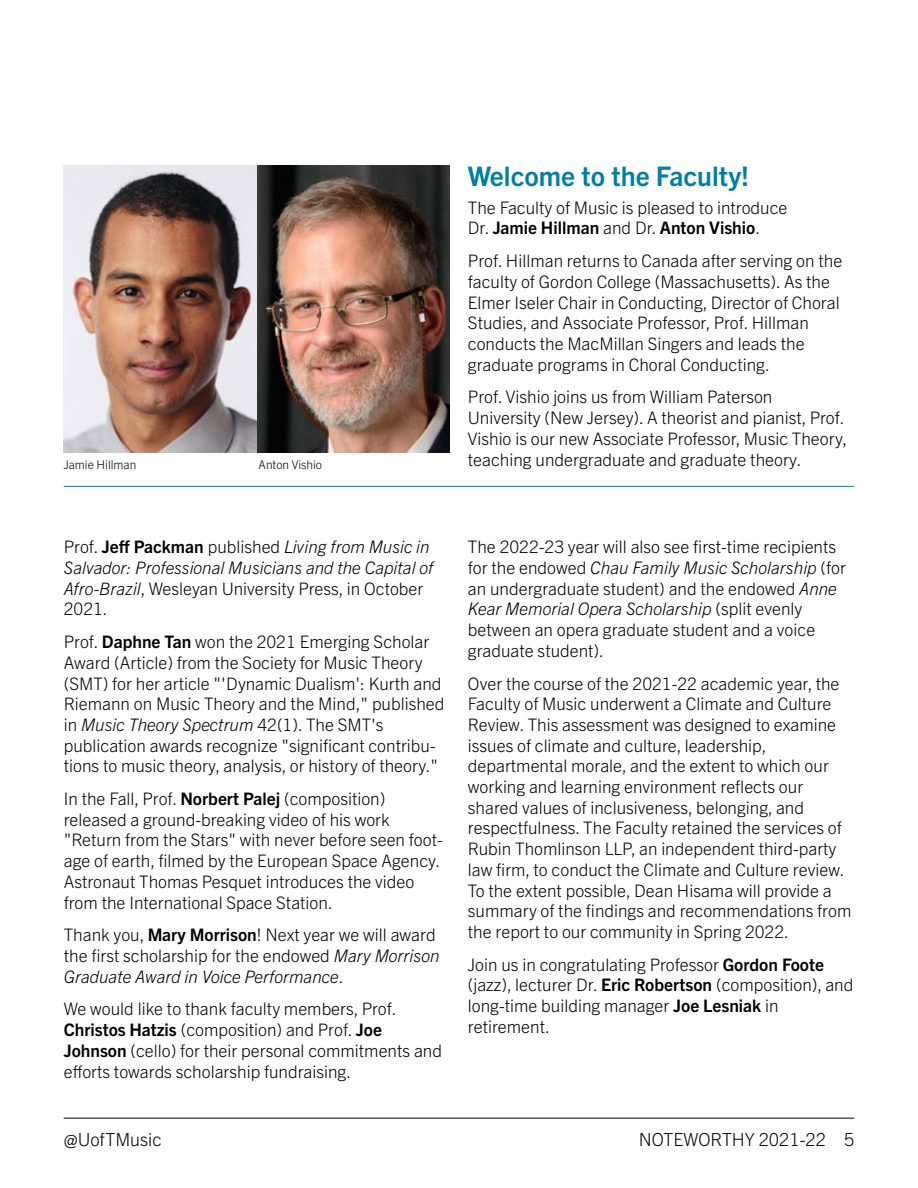
<style>
.page{position:relative;width:918px;height:1188px;background:#fff}
.page>*{position:absolute;margin:0;border:0;box-sizing:border-box;transform-origin:0 0}
.Subheading_smaller{font:700 27px "Trade Gothic Next LT Pro";color:#007fa4}
.t1{font:300 18px "Trade Gothic Next LT Pro";color:#000}
.Copy{font:300 17.25px/20.7px "Trade Gothic Next LT Pro";color:#000}
.Copy-2{font:italic 300 17.25px/20.7px "Trade Gothic Next LT Pro";color:#000}
.Copy-3{font:300 12px "Trade Gothic Next LT Pro";color:#000}
.s1{font-weight:700}
.s2{font-style:normal}
.s3{font-weight:700;font-style:normal}
.s4{font-style:italic}
</style>
<div class="page">
<img style="left:64px;top:165px;width:386px;height:288px">
<hr style="left:64px;top:1118px;width:790px;height:1px;background:#000">
<hr style="left:64px;top:486px;width:790px;height:1px;background:#007fa4">
<p class="Copy-3" style="left:64px;top:456px;width:74px">Jamie Hillman</p>
<p class="Copy-3" style="left:259px;top:456px;width:65px">Anton Vishio</p>
<p class="Subheading_smaller" style="left:468px;top:158px;width:283px">Welcome to the Faculty!</p>
<p class="Copy" style="left:468px;top:196px;width:321px">The Faculty of Music is pleased to introduce<br>Dr. <span class="s1">Jamie Hillman</span> and Dr. <span class="s1">Anton Vishio</span>.</p>
<p class="Copy" style="left:468px;top:249px;width:376px">Prof. Hillman returns to Canada after serving on the faculty of Gordon College (Massachusetts). As the Elmer Iseler Chair in Conducting, Director of Choral Studies, and Associate Professor, Prof. Hillman conducts the MacMillan Singers and leads the graduate programs in Choral Conducting.</p>
<p class="Copy" style="left:468px;top:385px;width:381px">Prof. Vishio joins us from William Paterson University (New Jersey). A theorist and pianist, Prof.<br>Vishio is our new Associate Professor, Music Theory, teaching undergraduate and graduate theory.</p>
<p class="Copy-2" style="left:64px;top:536px;width:371px"><span class="s2">Prof.</span> <span class="s3">Jeff Packman</span> <span class="s2">published</span> Living from Music in Salvador: Professional Musicians and the Capital of Afro-Brazil<span class="s2">, Wesleyan University Press, in October 2021.</span></p>
<p class="Copy" style="left:64px;top:630px;width:382px">Prof. <span class="s1">Daphne Tan</span> won the 2021 Emerging Scholar Award (Article) from the Society for Music Theory (SMT) for her article "'Dynamic Dualism': Kurth and Riemann on Music Theory and the Mind," published in <span class="s4">Music Theory Spectrum</span> 42(1). The SMT's publication awards recognize "significant contribu&shy;tions to music theory, analysis, or history of theory."</p>
<p class="Copy" style="left:64px;top:787px;width:380px">In the Fall, Prof. <span class="s1">Norbert Palej</span> (composition) released a ground-breaking video of his work "Return from the Stars" with never before seen foot&shy;age of earth, filmed by the European Space Agency.<br>Astronaut Thomas Pesquet introduces the video from the International Space Station.</p>
<p class="Copy" style="left:64px;top:923px;width:377px">Thank you, <span class="s1">Mary Morrison</span>! Next year we will award the first scholarship for the endowed <span class="s4">Mary Morrison<br>Graduate Award in Voice Performance</span>.</p>
<p class="Copy" style="left:64px;top:997px;width:380px">We would like to thank faculty members, Prof.<br><span class="s1">Christos Hatzis</span> (composition) and Prof. <span class="s1">Joe Johnson</span> (cello) for their personal commitments and efforts towards scholarship fundraising.</p>
<p class="Copy" style="left:468px;top:536px;width:379px">The 2022-23 year will also see first-time recipients for the endowed <span class="s4">Chau Family Music Scholarship</span> (for an undergraduate student) and the endowed <span class="s4">Anne Kear Memorial Opera Scholarship</span> (split evenly between an opera graduate student and a voice graduate student).</p>
<p class="Copy" style="left:468px;top:672px;width:385px">Over the course of the 2021-22 academic year, the Faculty of Music underwent a Climate and Culture Review. This assessment was designed to examine issues of climate and culture, leadership, departmental morale, and the extent to which our working and learning environment reflects our shared values of inclusiveness, belonging, and respectfulness. The Faculty retained the services of Rubin Thomlinson LLP, an independent third-party law firm, to conduct the Climate and Culture review.<br>To the extent possible, Dean Hisama will provide a summary of the findings and recommendations from the report to our community in Spring 2022.</p>
<p class="Copy" style="left:468px;top:953px;width:387px">Join us in congratulating Professor <span class="s1">Gordon Foote </span>(jazz), lecturer Dr. <span class="s1">Eric Robertson</span> (composition), and long-time building manager <span class="s1">Joe Lesniak</span> in retirement.</p>
<p class="t1" style="left:64px;top:1127px;width:99px">@UofTMusic</p>
<p class="t1" style="left:639px;top:1127px;width:217px">NOTEWORTHY 2021-22 5</p>
</div>
